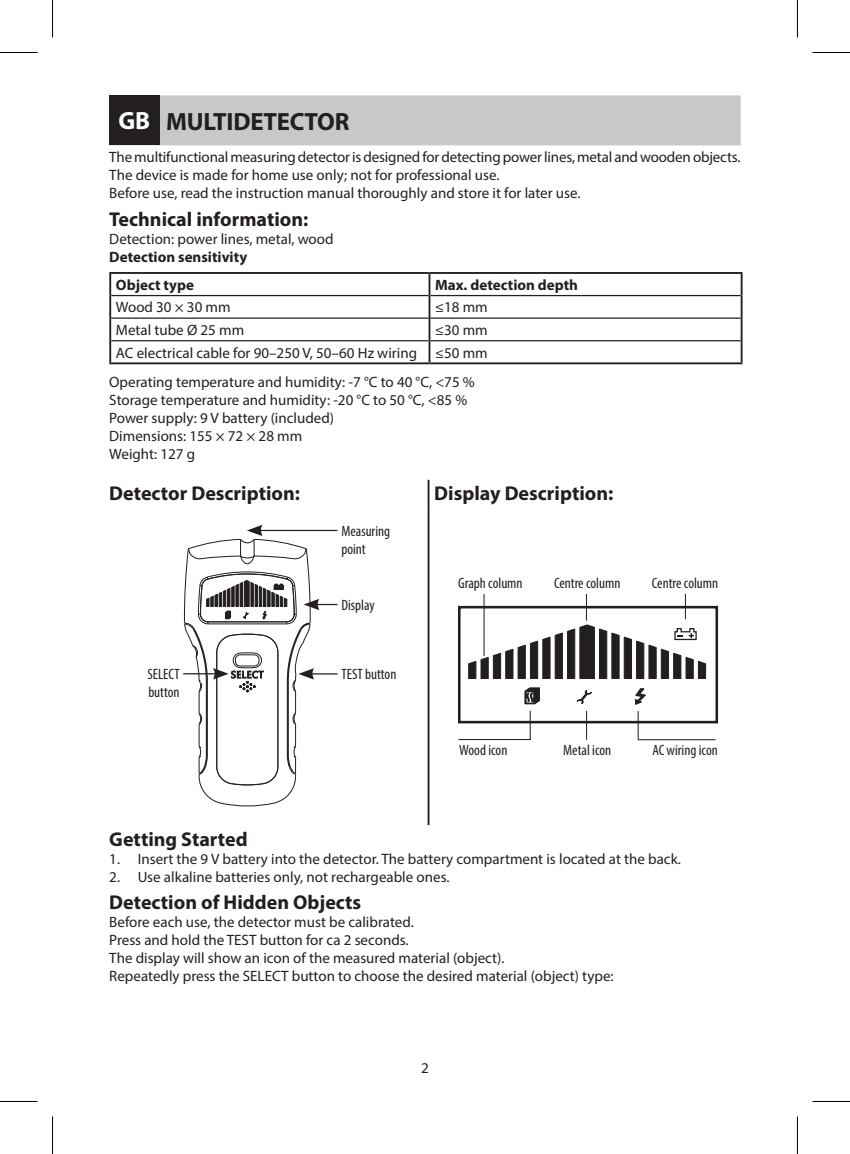
<style>
.page{position:relative;width:850px;height:1154px;background:#fff}
.page>*{position:absolute;margin:0;border:0;box-sizing:border-box;transform-origin:0 0}
.t1{font:700 25px "Myriad Pro";letter-spacing:-.01em;color:#231f20}
.t2{font:700 20px "Myriad Pro";color:#231f20}
.t3{font:15px/18px "Myriad Pro";color:#231f20}
.t4{font:condensed 15px/18px "Myriad Pro";color:#231f20}
.t5{font:700 15px/28.2px "Myriad Pro";color:#231f20}
.s1{color:#fff}
</style>
<div class="page">
<div style="left:109px;top:95px;width:631px;height:50px;background:#c7c8ca"></div>
<div style="left:109px;top:95px;width:50px;height:50px;background:#231f20"></div>
<hr style="left:111px;top:295px;width:317px;height:1px;background:#231f20">
<hr style="left:430px;top:295px;width:310px;height:1px;background:#231f20">
<hr style="left:111px;top:317px;width:317px;height:2px;background:#231f20">
<hr style="left:430px;top:317px;width:310px;height:2px;background:#231f20">
<hr style="left:111px;top:340px;width:317px;height:1px;background:#231f20">
<hr style="left:430px;top:340px;width:310px;height:1px;background:#231f20">
<hr style="left:109px;top:272px;width:320px;height:2px;background:#231f20">
<hr style="left:109px;top:274px;width:2px;height:22px;background:#231f20">
<hr style="left:429px;top:272px;width:313px;height:2px;background:#231f20">
<hr style="left:428px;top:274px;width:2px;height:22px;background:#231f20">
<hr style="left:740px;top:274px;width:2px;height:22px;background:#231f20">
<hr style="left:109px;top:296px;width:2px;height:22px;background:#231f20">
<hr style="left:428px;top:296px;width:2px;height:22px;background:#231f20">
<hr style="left:740px;top:296px;width:2px;height:22px;background:#231f20">
<hr style="left:109px;top:318px;width:2px;height:23px;background:#231f20">
<hr style="left:428px;top:318px;width:2px;height:23px;background:#231f20">
<hr style="left:740px;top:318px;width:2px;height:23px;background:#231f20">
<hr style="left:109px;top:341px;width:2px;height:21px;background:#231f20">
<hr style="left:428px;top:341px;width:2px;height:21px;background:#231f20">
<hr style="left:740px;top:341px;width:2px;height:21px;background:#231f20">
<hr style="left:109px;top:362px;width:320px;height:2px;background:#231f20">
<hr style="left:429px;top:362px;width:313px;height:2px;background:#231f20">
<hr style="left:427px;top:480px;width:2px;height:26px;background:#231f20">
<hr style="left:427px;top:506px;width:2px;height:319px;background:#231f20">
<svg style="left:183px;top:525px;width:154px;height:282px"></svg>
<div style="left:457px;top:606px;width:260px;height:117px;border:3px solid #231f20"></div>
<svg style="left:576px;top:690px;width:15px;height:14px"></svg>
<svg style="left:635px;top:688px;width:11px;height:17px"></svg>
<svg style="left:524px;top:687px;width:15px;height:17px"></svg>
<svg style="left:529px;top:711px;width:1px;height:28px"></svg>
<svg style="left:637px;top:711px;width:1px;height:29px"></svg>
<hr style="left:638px;top:739px;width:77px;height:1px;background:#231f20">
<hr style="left:458px;top:739px;width:72px;height:1px;background:#231f20">
<svg style="left:468px;top:594px;width:237px;height:85px"></svg>
<hr style="left:0;top:52px;width:38px;height:1px;background:#000">
<hr style="left:812px;top:52px;width:37px;height:1px;background:#000">
<hr style="left:0;top:1101px;width:38px;height:1px;background:#000">
<hr style="left:812px;top:1101px;width:37px;height:1px;background:#000">
<hr style="left:52px;top:0;width:1px;height:38px;background:#000">
<hr style="left:52px;top:1116px;width:1px;height:38px;background:#000">
<hr style="left:796px;top:0;width:1px;height:38px;background:#000">
<hr style="left:796px;top:1116px;width:1px;height:38px;background:#000">
<h1 class="t1" style="left:118px;top:105px;width:232px"><span class="s1">GB</span> MULTIDETECTOR</h1>
<p class="t3" style="left:109px;top:148px;width:632px">The multifunctional measuring detector is designed for detecting power lines, metal and wooden objects.<br>The device is made for home use only; not for professional use.<br>Before use, read the instruction manual thoroughly and store it for later use.</p>
<h2 class="t2" style="left:109px;top:206px;width:200px">Technical information:</h2>
<p class="t3" style="left:109px;top:229px;width:226px">Detection: power lines, metal, wood</p>
<p class="t5" style="left:116px;top:242px;width:133px;text-indent:-7px">Detection sensitivity<br>Object type</p>
<p class="t5" style="left:435px;top:270px;width:144px">Max. detection depth</p>
<p class="t3" style="left:116px;top:298px;width:116px">Wood 30 × 30 mm</p>
<p class="t3" style="left:435px;top:298px;width:54px">≤18 mm</p>
<p class="t3" style="left:116px;top:321px;width:130px">Metal tube Ø 25 mm</p>
<p class="t3" style="left:116px;top:319px;width:373px;line-height:22.5px;text-align:right">≤30 mm<br>AC electrical cable for 90–250 V, 50–60 Hz wiring ≤50 mm</p>
<p class="t3" style="left:109px;top:372px;width:367px">Operating temperature and humidity: -7 °C to 40 °C, &lt;75 % Storage temperature and humidity: -20 °C to 50 °C, &lt;85 % Power supply: 9 V battery (included)<br>Dimensions: 155 × 72 × 28 mm<br>Weight: 127 g</p>
<h2 class="t2" style="left:109px;top:481px;width:192px">Detector Description:</h2>
<h2 class="t2" style="left:434px;top:481px;width:180px">Display Description:</h2>
<p class="t4" style="left:341px;top:522px;width:50px">Measuring point</p>
<p class="t4" style="left:341px;top:596px;width:35px">Display</p>
<p class="t4" style="left:147px;top:665px;width:34px">SELECT</p>
<p class="t4" style="left:341px;top:665px;width:57px">TEST button</p>
<p class="t4" style="left:148px;top:683px;width:33px">button</p>
<p class="t4" style="left:458px;top:574px;width:66px">Graph column</p>
<p class="t4" style="left:554px;top:574px;width:68px">Centre column</p>
<p class="t4" style="left:651px;top:574px;width:68px">Centre column</p>
<p class="t4" style="left:459px;top:740px;width:50px">Wood icon</p>
<p class="t4" style="left:563px;top:740px;width:49px">Metal icon</p>
<p class="t4" style="left:652px;top:740px;width:67px">AC wiring icon</p>
<h2 class="t2" style="left:109px;top:826px;width:140px">Getting Started</h2>
<p class="t3" style="left:109px;top:849px;width:573px">1. Insert the 9 V battery into the detector. The battery compartment is located at the back.</p>
<p class="t3" style="left:109px;top:867px;width:341px">2. Use alkaline batteries only, not rechargeable ones.</p>
<h2 class="t2" style="left:109px;top:889px;width:253px">Detection of Hidden Objects</h2>
<p class="t3" style="left:109px;top:913px;width:505px">Before each use, the detector must be calibrated.<br>Press and hold the TEST button for ca 2 seconds.<br>The display will show an icon of the measured material (object).<br>Repeatedly press the SELECT button to choose the desired material (object) type:</p>
<p class="t3" style="left:421px;top:1059px;width:9px">2</p>
</div>
